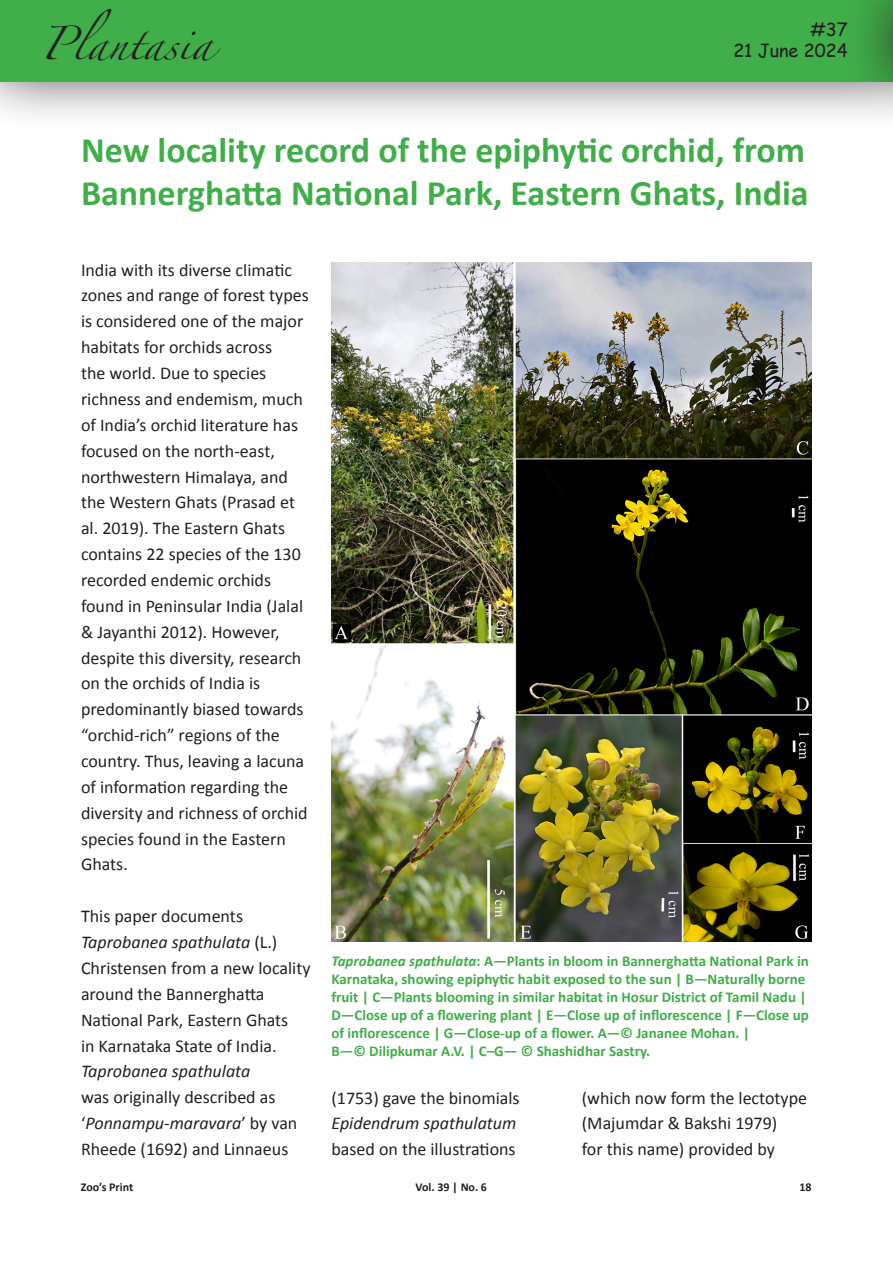
<style>
.page{position:relative;width:893px;height:1263px;background:#fff}
.page>*{position:absolute;margin:0;border:0;box-sizing:border-box;transform-origin:0 0}
.Heading_1{font:700 36px/43.2px "Calibri";color:#40ae49}
.t1{font:30px "Zapfino";color:#231f20}
.t2{font:18px/25.8px "Calibri";color:#231f20}
.t3{font:18px/21.6px "Comic Sans MS";color:#231f20;text-align:right}
.t4{font:700 15px/18px "Calibri";color:#40ae49}
.t5{font:700 12px "Calibri";color:#231f20}
.s1{font-style:italic}
</style>
<div class="page">
<div style="left:0;top:0;width:893px;height:132px;background:#231f20;opacity:.75"></div>
<div style="left:0;top:0;width:893px;height:81px;background:#40ae49"></div>
<div style="left:842px;top:0;width:51px;height:132px;background:#231f20;opacity:.75"></div>
<hr style="left:892px;top:0;width:1px;height:81px;background:#40ae49">
<img style="left:331px;top:262px;width:481px;height:679px">
<h2 class="t1" style="left:40px;top:31px;width:174px">Plantasia</h2>
<p class="t3" style="left:733px;top:18px;width:116px">#37<br>21 June 2024</p>
<p class="Heading_1" style="left:81px;top:127px;width:729px">New locality record of the epiphytic orchid, from<br>Bannerghatta National Park, Eastern Ghats, India</p>
<p class="t2" style="left:81px;top:256px;width:229px">India with its diverse climatic zones and range of forest types is considered one of the major habitats for orchids across<br>the world. Due to species richness and endemism, much of India’s orchid literature has focused on the north-east, northwestern Himalaya, and the Western Ghats (Prasad et al. 2019). The Eastern Ghats contains 22 species of the 130 recorded endemic orchids found in Peninsular India (Jalal &amp; Jayanthi 2012). However, despite this diversity, research on the orchids of India is predominantly biased towards “orchid-rich” regions of the country. Thus, leaving a lacuna of information regarding the diversity and richness of orchid species found in the Eastern<br>Ghats.</p>
<p class="t2" style="left:81px;top:903px;width:231px">This paper documents<br><span class="s1">Taprobanea spathulata</span> (L.)<br>Christensen from a new locality around the Bannerghatta<br>National Park, Eastern Ghats<br>in Karnataka State of India.<br><span class="s1">Taprobanea spathulata</span></p>
<p class="t2" style="left:81px;top:1084px;width:218px">was originally described as ‘<span class="s1">Ponnampu-maravara</span>’ by van<br>Rheede (1692) and Linnaeus</p>
<p class="t2" style="left:331px;top:1084px;width:190px">(1753) gave the binomials<br><span class="s1">Epidendrum spathulatum </span>based on the illustrations</p>
<p class="t2" style="left:582px;top:1084px;width:227px">(which now form the lectotype (Majumdar &amp; Bakshi 1979)<br>for this name) provided by</p>
<p class="t4" style="left:331px;top:951px;width:479px"><span class="s1">Taprobanea spathulata</span>: A—Plants in bloom in Bannerghatta National Park in Karnataka, showing epiphytic habit exposed to the sun | B—Naturally borne fruit | C—Plants blooming in similar habitat in Hosur District of Tamil Nadu | D—Close up of a flowering plant | E—Close up of inflorescence | F—Close up of inflorescence | G—Close-up of a flower. A—© Jananee Mohan. |</p>
<p class="t4" style="left:331px;top:1041px;width:320px">B—© Dilipkumar A.V. | C–G— © Shashidhar Sastry.</p>
<p class="t5" style="left:81px;top:1178px;width:54px">Zoo’s Print</p>
<p class="t5" style="left:416px;top:1178px;width:73px">Vol. 39 | No. 6</p>
<p class="t5" style="left:800px;top:1178px;width:14px">18</p>
</div>
